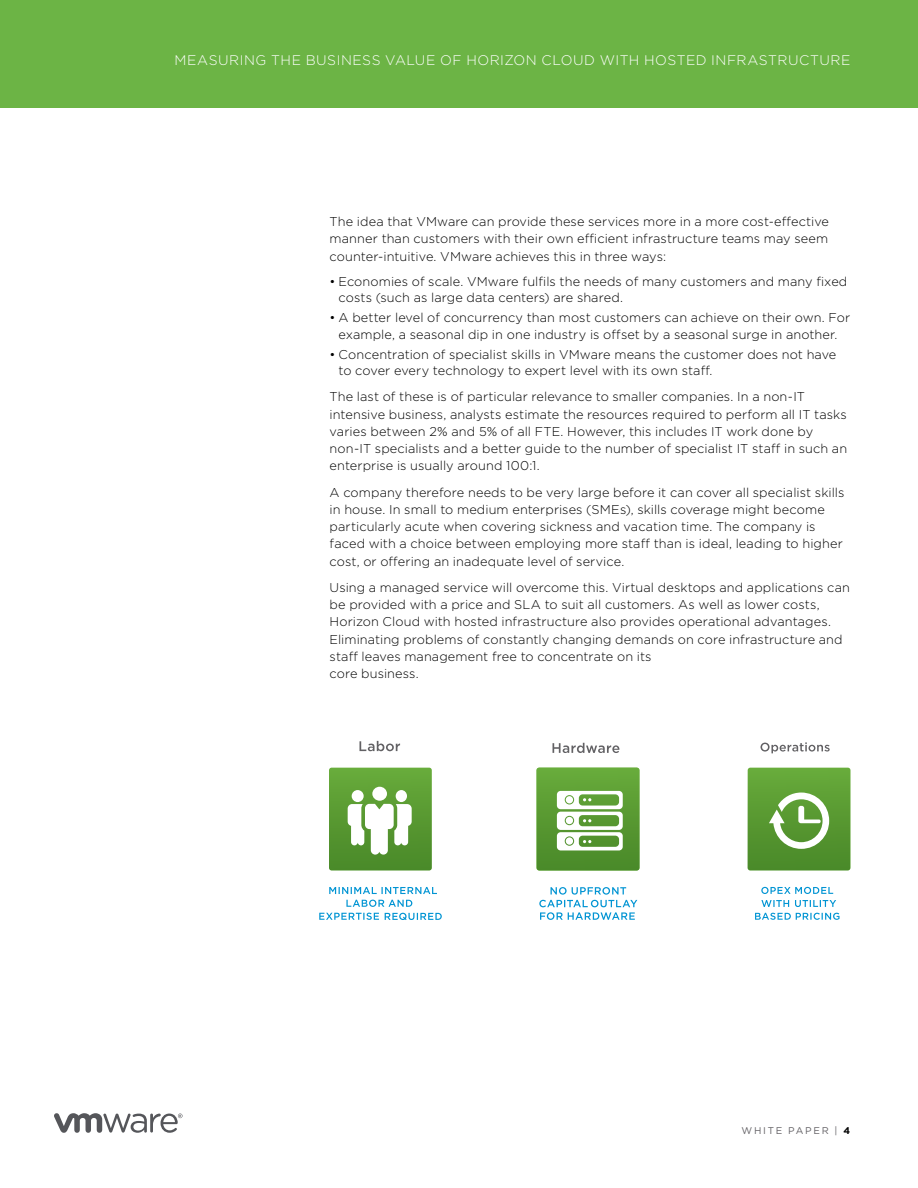
<style>
.page{position:relative;width:918px;height:1188px;background:#fff}
.page>*{position:absolute;margin:0;border:0;box-sizing:border-box;transform-origin:0 0}
.t1{font:300 13.8px "Gotham";letter-spacing:.035em;color:#fff}
.t2{font:300 12.75px/17.2px "Gotham";letter-spacing:.005em;color:#000}
.t3{font:9.75px "Gotham";letter-spacing:.175em;color:#636165}
.s1{font-weight:700;color:#000}
</style>
<div class="page">
<div style="left:0;top:0;width:918px;height:108px;background:#6cb445"></div>
<svg style="left:54px;top:1113px;width:129px;height:20px"></svg>
<svg style="left:553px;top:743px;width:66px;height:10px"></svg>
<svg style="left:385px;top:913px;width:57px;height:7px"></svg>
<svg style="left:346px;top:900px;width:66px;height:7px"></svg>
<svg style="left:329px;top:887px;width:108px;height:7px"></svg>
<svg style="left:319px;top:913px;width:60px;height:7px"></svg>
<svg style="left:539px;top:887px;width:98px;height:33px"></svg>
<svg style="left:359px;top:741px;width:41px;height:10px"></svg>
<svg style="left:761px;top:742px;width:69px;height:11px"></svg>
<svg style="left:795px;top:900px;width:41px;height:7px"></svg>
<svg style="left:761px;top:887px;width:72px;height:7px"></svg>
<svg style="left:761px;top:900px;width:28px;height:7px"></svg>
<svg style="left:755px;top:913px;width:85px;height:7px"></svg>
<svg style="left:329px;top:768px;width:103px;height:102px"></svg>
<div style="left:352px;top:790px;width:12px;height:12px;background:#fff;border-radius:50%"></div>
<div style="left:372px;top:787px;width:15px;height:14px;background:#fff;border-radius:50%"></div>
<svg style="left:747px;top:768px;width:103px;height:102px;background:#6ca54a"></svg>
<svg style="left:537px;top:768px;width:103px;height:102px"></svg>
<p class="t1" style="left:175px;top:51px;width:677px">MEASURING THE BUSINESS VALUE OF HORIZON CLOUD WITH HOSTED INFRASTRUCTURE</p>
<p class="t2" style="left:330px;top:213px;width:501px;text-align:justify">The idea that VMware can provide these services more in a more cost-effective manner than customers with their own efficient infrastructure teams may seem counter-intuitive. VMware achieves this in three ways:</p>
<p class="t2" style="left:339px;top:273px;width:510px;line-height:16.2px;text-indent:-9px">• Economies of scale. VMware fulfils the needs of many customers and many fixed costs (such as large data centers) are shared.</p>
<p class="t2" style="left:330px;top:309px;width:522px;line-height:16.2px;text-align:center">• A better level of concurrency than most customers can achieve on their own. For example, a seasonal dip in one industry is offset by a seasonal surge in another.</p>
<p class="t2" style="left:339px;top:346px;width:499px;line-height:16.2px;text-indent:-9px">• Concentration of specialist skills in VMware means the customer does not have to cover every technology to expert level with its own staff.</p>
<p class="t2" style="left:330px;top:388px;width:519px">The last of these is of particular relevance to smaller companies. In a non-IT intensive business, analysts estimate the resources required to perform all IT tasks varies between 2% and 5% of all FTE. However, this includes IT work done by non-IT specialists and a better guide to the number of specialist IT staff in such an enterprise is usually around 100:1.</p>
<p class="t2" style="left:330px;top:483px;width:516px">A company therefore needs to be very large before it can cover all specialist skills in house. In small to medium enterprises (SMEs), skills coverage might become particularly acute when covering sickness and vacation time. The company is faced with a choice between employing more staff than is ideal, leading to higher cost, or offering an inadequate level of service.</p>
<p class="t2" style="left:330px;top:578px;width:522px">Using a managed service will overcome this. Virtual desktops and applications can be provided with a price and SLA to suit all customers. As well as lower costs, Horizon Cloud with hosted infrastructure also provides operational advantages.<br>Eliminating problems of constantly changing demands on core infrastructure and staff leaves management free to concentrate on its<br>core business.</p>
<p class="t3" style="left:742px;top:1125px;width:110px">WHITE PAPER | <span class="s1">4</span></p>
</div>
